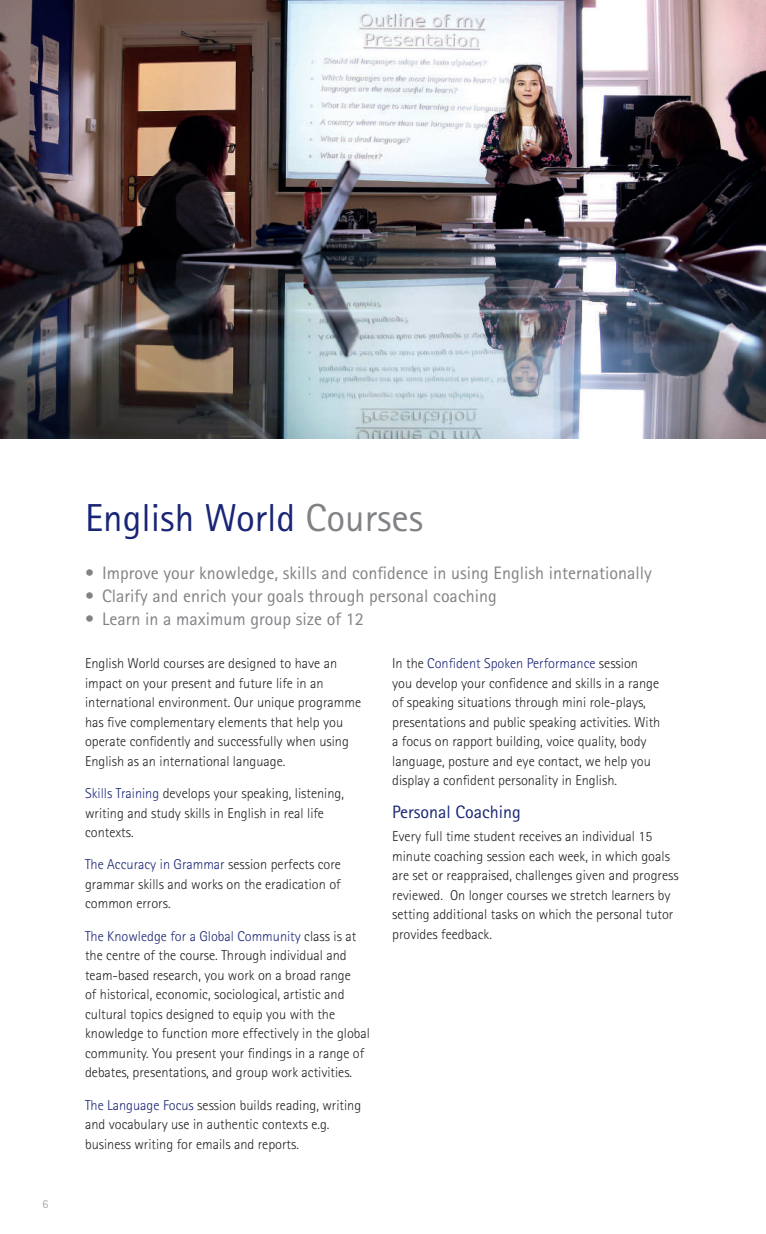
<style>
.page{position:relative;width:766px;height:1234px;background:#fff}
.page>*{position:absolute;margin:0;border:0;box-sizing:border-box;transform-origin:0 0}
.t1{font:39px "Rotis Sans Serif";color:#192575}
.t2{font:18px "Rotis Sans Serif";color:#808285}
.t3{font:18px "Rotis Sans Serif";color:#192575}
.t4{font:300 14.25px/19.5px "Rotis Sans Serif";color:#231f20}
.t5{font:300 12px "Rotis Sans Serif";color:#939598}
.s1{color:#808285}
.s2{color:#192575}
</style>
<div class="page">
<img style="left:0;top:0;width:765px;height:438px">
<p class="t5" style="left:43px;top:1197px;width:7px">6</p>
<h1 class="t1" style="left:85px;top:494px;width:339px">English World <span class="s1">Courses</span></h1>
<p class="t2" style="left:85px;top:561px;width:568px">• Improve your knowledge, skills and confidence in using English internationally</p>
<p class="t2" style="left:85px;top:585px;width:413px">• Clarify and enrich your goals through personal coaching</p>
<p class="t2" style="left:85px;top:608px;width:280px">• Learn in a maximum group size of 12</p>
<p class="t4" style="left:85px;top:653px;width:277px">English World courses are designed to have an impact on your present and future life in an international environment. Our unique programme has five complementary elements that help you operate confidently and successfully when using English as an international language.</p>
<p class="t4" style="left:85px;top:783px;width:260px"><span class="s2">Skills Training</span> develops your speaking, listening, writing and study skills in English in real life contexts.</p>
<p class="t4" style="left:85px;top:854px;width:257px;text-align:justify"><span class="s2">The Accuracy in Grammar</span> session perfects core grammar skills and works on the eradication of common errors.</p>
<p class="t4" style="left:85px;top:926px;width:286px"><span class="s2">The Knowledge for a Global Community</span> class is at the centre of the course. Through individual and team-based research, you work on a broad range<br>of historical, economic, sociological, artistic and cultural topics designed to equip you with the knowledge to function more effectively in the global community. You present your findings in a range of debates, presentations, and group work activities.</p>
<p class="t4" style="left:85px;top:1094px;width:277px"><span class="s2">The Language Focus</span> session builds reading, writing and vocabulary use in authentic contexts e.g. business writing for emails and reports.</p>
<p class="t4" style="left:392px;top:653px;width:270px">In the <span class="s2">Confident Spoken Performance</span> session you develop your confidence and skills in a range of speaking situations through mini role-plays, presentations and public speaking activities. With a focus on rapport building, voice quality, body language, posture and eye contact, we help you display a confident personality in English.</p>
<p class="t3" style="left:392px;top:800px;width:130px">Personal Coaching</p>
<p class="t4" style="left:392px;top:826px;width:288px">Every full time student receives an individual 15 minute coaching session each week, in which goals are set or reappraised, challenges given and progress reviewed. On longer courses we stretch learners by setting additional tasks on which the personal tutor provides feedback.</p>
</div>
